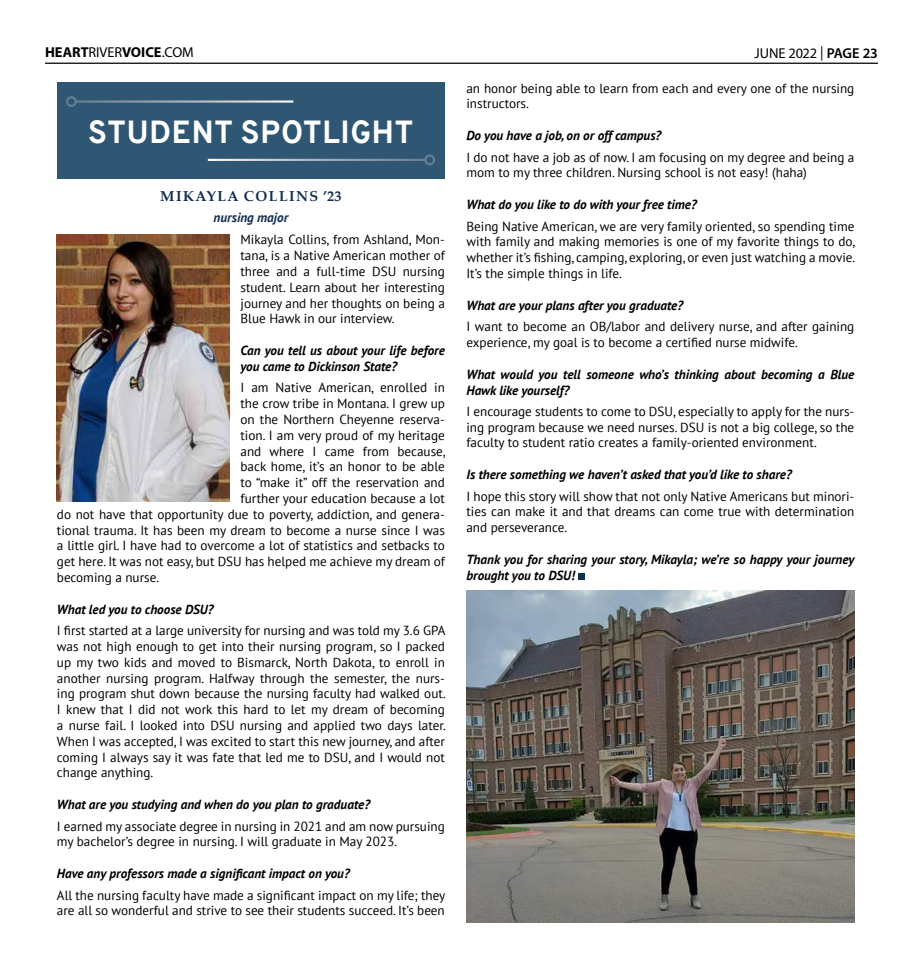
<style>
.page{position:relative;width:923px;height:968px;background:#fff}
.page>*{position:absolute;margin:0;border:0;box-sizing:border-box;transform-origin:0 0}
.t1{font:700 31.88px "Overpass";letter-spacing:.005em;color:#fff;scale:.96 1}
.t2{font:700 14.38px "Myriad Pro";letter-spacing:.005em;color:#000}
.t3{font:700 14.38px "Palatino Linotype";letter-spacing:.1em;color:#132e52}
.t4{font:14.38px "Myriad Pro";letter-spacing:-.01em;color:#000}
.t5{font:13.12px/15.8px "PT Sans";color:#000;text-align:justify}
.t6{font:italic 700 13.12px/15.8px "PT Sans";color:#000}
.t7{font:italic 700 13.12px "PT Sans";color:#132e52}
.s1{font-weight:400}
.s2{font-weight:600}
</style>
<div class="page">
<hr style="left:45px;top:63px;width:833px;height:1px;background:#000">
<div style="left:57px;top:82px;width:388px;height:97px;background:#2f5773"></div>
<hr style="left:76px;top:100px;width:217px;height:3px;background:#fff">
<div style="left:66px;top:96px;width:11px;height:11px;border:2px solid #fff;border-radius:50%"></div>
<hr style="left:208px;top:159px;width:217px;height:2px;background:#fff">
<div style="left:424px;top:154px;width:11px;height:11px;border:2px solid #fff;border-radius:50%"></div>
<img style="left:57px;top:234px;width:173px;height:267px">
<div style="left:578px;top:573px;width:7px;height:7px;background:#132e52"></div>
<img style="left:466px;top:590px;width:388px;height:332px">
<p class="t2" style="left:45px;top:43px;width:150px">HEART<span class="s1">RIVER</span>VOICE<span class="s1">.COM</span></p>
<p class="t4" style="left:754px;top:44px;width:125px">JUNE 2022 | <span class="s2">PAGE 23</span></p>
<h1 class="t1" style="left:88px;top:112px;width:341px">STUDENT SPOTLIGHT</h1>
<p class="t3" style="left:160px;top:186px;width:183px">MIKAYLA COLLINS ’23</p>
<p class="t7" style="left:214px;top:209px;width:76px">nursing major</p>
<p class="t5" style="left:240px;top:232px;width:206px">Mikayla Collins, from Ashland, Mon&shy;tana, is a Native American mother of three and a full-time DSU nursing student. Learn about her interesting journey and her thoughts on being a Blue Hawk in our interview.</p>
<p class="t6" style="left:240px;top:343px;width:206px">Can you tell us about your life before you came to Dickinson State?</p>
<p class="t5" style="left:240px;top:379px;width:206px">I am Native American, enrolled in</p>
<p class="t5" style="left:240px;top:395px;width:206px">the crow tribe in Montana. I grew up</p>
<p class="t5" style="left:240px;top:411px;width:206px">on the Northern Cheyenne reserva-</p>
<p class="t5" style="left:240px;top:427px;width:206px">tion. I am very proud of my heritage</p>
<p class="t5" style="left:240px;top:443px;width:207px">and where I came from because,</p>
<p class="t5" style="left:240px;top:458px;width:206px">back home, it’s an honor to be able</p>
<p class="t5" style="left:240px;top:474px;width:206px">to “make it” off the reservation and</p>
<p class="t5" style="left:240px;top:490px;width:206px">further your education because a lot</p>
<p class="t5" style="left:57px;top:506px;width:389px">do not have that opportunity due to poverty, addiction, and genera-</p>
<p class="t5" style="left:57px;top:522px;width:389px">tional trauma. It has been my dream to become a nurse since I was</p>
<p class="t5" style="left:57px;top:537px;width:389px">a little girl. I have had to overcome a lot of statistics and setbacks to</p>
<p class="t5" style="left:57px;top:553px;width:389px">get here. It was not easy, but DSU has helped me achieve my dream of</p>
<p class="t5" style="left:57px;top:569px;width:104px">becoming a nurse.</p>
<p class="t6" style="left:57px;top:601px;width:158px">What led you to choose DSU?</p>
<p class="t5" style="left:57px;top:622px;width:390px">I first started at a large university for nursing and was told my 3.6 GPA was not high enough to get into their nursing program, so I packed up my two kids and moved to Bismarck, North Dakota, to enroll in another nursing program. Halfway through the semester, the nurs&shy;ing program shut down because the nursing faculty had walked out.<br>I knew that I did not work this hard to let my dream of becoming a nurse fail. I looked into DSU nursing and applied two days later.<br>When I was accepted, I was excited to start this new journey, and after coming I always say it was fate that led me to DSU, and I would not change anything.</p>
<p class="t6" style="left:57px;top:796px;width:314px">What are you studying and when do you plan to graduate?</p>
<p class="t5" style="left:57px;top:817px;width:389px">I earned my associate degree in nursing in 2021 and am now pursuing my bachelor’s degree in nursing. I will graduate in May 2023.</p>
<p class="t6" style="left:57px;top:865px;width:294px">Have any professors made a significant impact on you?</p>
<p class="t5" style="left:57px;top:886px;width:390px">All the nursing faculty have made a significant impact on my life; they are all so wonderful and strive to see their students succeed. It’s been</p>
<p class="t5" style="left:466px;top:80px;width:389px">an honor being able to learn from each and every one of the nursing instructors.</p>
<p class="t6" style="left:466px;top:128px;width:196px">Do you have a job, on or off campus?</p>
<p class="t5" style="left:466px;top:149px;width:389px">I do not have a job as of now. I am focusing on my degree and being a mom to my three children. Nursing school is not easy! (haha)</p>
<p class="t6" style="left:466px;top:197px;width:232px">What do you like to do with your free time?</p>
<p class="t5" style="left:466px;top:218px;width:390px">Being Native American, we are very family oriented, so spending time with family and making memories is one of my favorite things to do, whether it’s fishing, camping, exploring, or even just watching a movie.<br>It’s the simple things in life.</p>
<p class="t6" style="left:466px;top:297px;width:218px">What are your plans after you graduate?</p>
<p class="t5" style="left:466px;top:318px;width:389px">I want to become an OB/labor and delivery nurse, and after gaining experience, my goal is to become a certified nurse midwife.</p>
<p class="t6" style="left:466px;top:366px;width:389px">What would you tell someone who’s thinking about becoming a Blue<br>Hawk like yourself?</p>
<p class="t5" style="left:466px;top:403px;width:389px">I encourage students to come to DSU, especially to apply for the nurs&shy;ing program because we need nurses. DSU is not a big college, so the faculty to student ratio creates a family-oriented environment.</p>
<p class="t6" style="left:466px;top:467px;width:327px">Is there something we haven’t asked that you’d like to share?</p>
<p class="t5" style="left:466px;top:488px;width:389px">I hope this story will show that not only Native Americans but minori&shy;ties can make it and that dreams can come true with determination and perseverance.</p>
<p class="t6" style="left:466px;top:551px;width:389px">Thank you for sharing your story, Mikayla; we’re so happy your journey brought you to DSU!</p>
</div>
